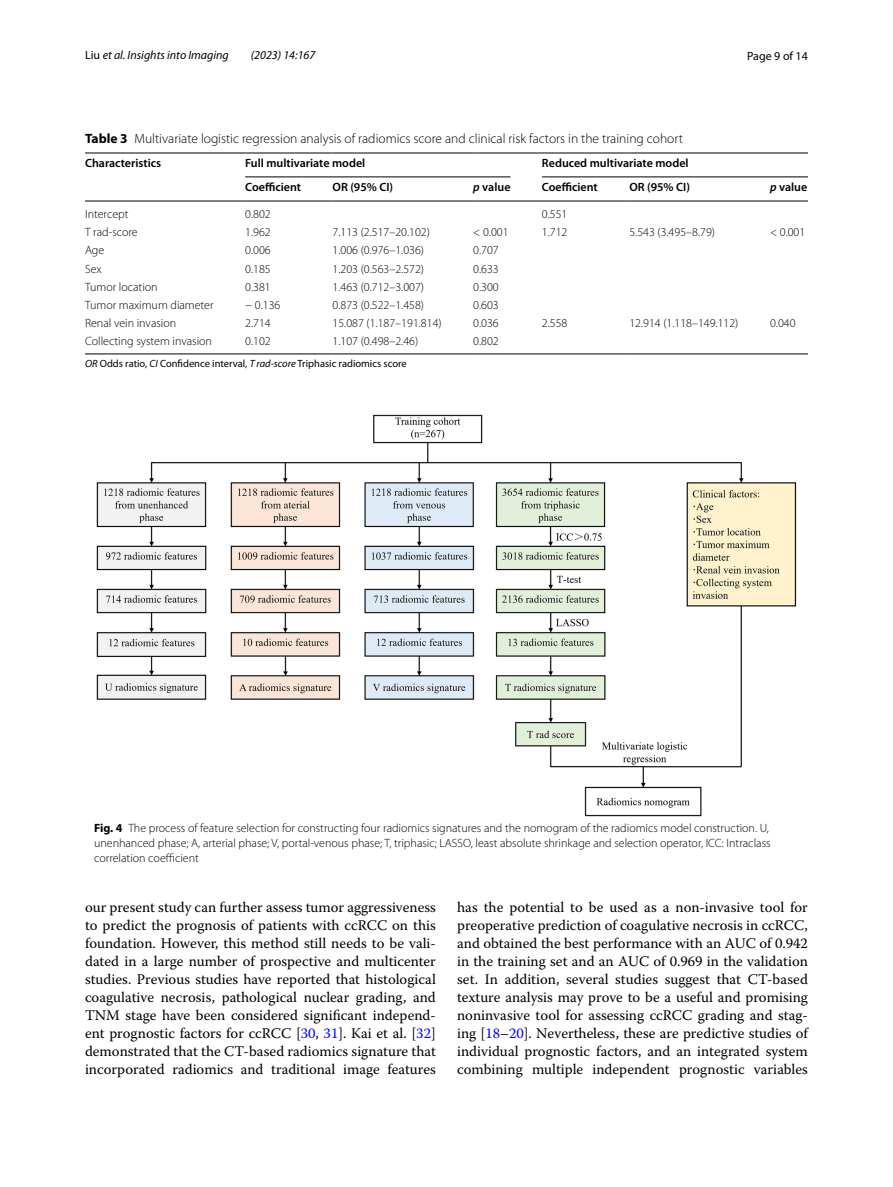
<style>
.page{position:relative;width:893px;height:1187px;background:#fff}
.page>*{position:absolute;margin:0;border:0;box-sizing:border-box;transform-origin:0 0}
.t1{font:14.7px/18px "Warnock Pro";color:#000;text-align:justify}
.t2{font:300 13.5px "Myriad Pro";color:#000}
.t3{font:300 12px/15px "Myriad Pro";color:#000}
.t4{font:600 12px "Myriad Pro";color:#000}
.t5{font:italic 12px "Myriad Pro";color:#000}
.t6{font:12px "Myriad Pro";color:#000}
.t7{font:10.5px "Myriad Pro";color:#000}
.s1{font-style:normal}
.s2{font-weight:700}
.s3{font-style:italic}
.s4{color:#00f}
</style>
<div class="page">
<hr style="left:85px;top:153px;width:160px;height:1px;background:#000">
<hr style="left:85px;top:201px;width:160px;height:1px;background:#000">
<hr style="left:245px;top:153px;width:88px;height:1px;background:#000">
<hr style="left:333px;top:153px;width:140px;height:1px;background:#000">
<hr style="left:473px;top:153px;width:69px;height:1px;background:#000">
<hr style="left:542px;top:153px;width:87px;height:1px;background:#000">
<hr style="left:629px;top:153px;width:141px;height:1px;background:#000">
<hr style="left:770px;top:153px;width:38px;height:1px;background:#000">
<hr style="left:245px;top:201px;width:88px;height:1px;background:#000">
<hr style="left:333px;top:201px;width:140px;height:1px;background:#000">
<hr style="left:473px;top:201px;width:69px;height:1px;background:#000">
<hr style="left:542px;top:201px;width:87px;height:1px;background:#000">
<hr style="left:629px;top:201px;width:141px;height:1px;background:#000">
<hr style="left:770px;top:201px;width:38px;height:1px;background:#000">
<hr style="left:85px;top:353px;width:160px;height:1px;background:#000">
<hr style="left:245px;top:353px;width:88px;height:1px;background:#000">
<hr style="left:333px;top:353px;width:140px;height:1px;background:#000">
<hr style="left:473px;top:353px;width:69px;height:1px;background:#000">
<hr style="left:542px;top:353px;width:87px;height:1px;background:#000">
<hr style="left:629px;top:353px;width:141px;height:1px;background:#000">
<hr style="left:770px;top:353px;width:38px;height:1px;background:#000">
<hr style="left:245px;top:177px;width:265px;height:1px;background:#000">
<hr style="left:542px;top:177px;width:266px;height:1px;background:#000">
<img style="left:96px;top:414px;width:701px;height:402px">
<p class="t5" style="left:85px;top:48px;width:145px"><span class="s1">Liu</span> et al. Insights into Imaging</p>
<p class="t5" style="left:251px;top:48px;width:66px">(2023) 14:167</p>
<p class="t6" style="left:747px;top:48px;width:62px">Page 9 of 14</p>
<p class="t2" style="left:85px;top:131px;width:599px"><span class="s2">Table 3</span> Multivariate logistic regression analysis of radiomics score and clinical risk factors in the training cohort</p>
<p class="t4" style="left:85px;top:156px;width:78px">Characteristics</p>
<p class="t4" style="left:245px;top:156px;width:122px">Full multivariate model</p>
<p class="t4" style="left:542px;top:156px;width:148px">Reduced multivariate model</p>
<p class="t4" style="left:245px;top:179px;width:57px">Coefficient</p>
<p class="t4" style="left:333px;top:179px;width:62px">OR (95% CI)</p>
<p class="t4" style="left:473px;top:179px;width:39px"><span class="s3">p</span> value</p>
<p class="t4" style="left:542px;top:179px;width:57px">Coefficient</p>
<p class="t4" style="left:629px;top:179px;width:62px">OR (95% CI)</p>
<p class="t4" style="left:770px;top:179px;width:39px"><span class="s3">p</span> value</p>
<p class="t3" style="left:85px;top:207px;width:45px">Intercept</p>
<p class="t3" style="left:245px;top:207px;width:27px">0.802</p>
<p class="t3" style="left:542px;top:207px;width:27px">0.551</p>
<p class="t3" style="left:85px;top:225px;width:54px">T rad-score</p>
<p class="t3" style="left:245px;top:225px;width:27px">1.962</p>
<p class="t3" style="left:333px;top:225px;width:99px">7.113 (2.517–20.102)</p>
<p class="t3" style="left:473px;top:225px;width:37px">&lt; 0.001</p>
<p class="t3" style="left:542px;top:225px;width:27px">1.712</p>
<p class="t3" style="left:629px;top:225px;width:87px">5.543 (3.495–8.79)</p>
<p class="t3" style="left:770px;top:225px;width:37px">&lt; 0.001</p>
<p class="t3" style="left:85px;top:243px;width:21px">Age</p>
<p class="t3" style="left:245px;top:243px;width:27px">0.006</p>
<p class="t3" style="left:333px;top:243px;width:93px">1.006 (0.976–1.036)</p>
<p class="t3" style="left:473px;top:243px;width:27px">0.707</p>
<p class="t3" style="left:85px;top:261px;width:18px">Sex</p>
<p class="t3" style="left:245px;top:261px;width:27px">0.185</p>
<p class="t3" style="left:333px;top:261px;width:93px">1.203 (0.563–2.572)</p>
<p class="t3" style="left:473px;top:261px;width:27px">0.633</p>
<p class="t3" style="left:85px;top:279px;width:74px">Tumor location</p>
<p class="t3" style="left:245px;top:279px;width:27px">0.381</p>
<p class="t3" style="left:333px;top:279px;width:93px">1.463 (0.712–3.007)</p>
<p class="t3" style="left:473px;top:279px;width:27px">0.300</p>
<p class="t3" style="left:85px;top:297px;width:130px">Tumor maximum diameter</p>
<p class="t3" style="left:245px;top:297px;width:37px">− 0.136</p>
<p class="t3" style="left:333px;top:297px;width:93px">0.873 (0.522–1.458)</p>
<p class="t3" style="left:473px;top:297px;width:27px">0.603</p>
<p class="t3" style="left:85px;top:316px;width:93px">Renal vein invasion</p>
<p class="t3" style="left:245px;top:316px;width:27px">2.714</p>
<p class="t3" style="left:333px;top:316px;width:111px">15.087 (1.187–191.814)</p>
<p class="t3" style="left:473px;top:316px;width:27px">0.036</p>
<p class="t3" style="left:542px;top:316px;width:27px">2.558</p>
<p class="t3" style="left:629px;top:316px;width:111px">12.914 (1.118–149.112)</p>
<p class="t3" style="left:770px;top:316px;width:27px">0.040</p>
<p class="t3" style="left:85px;top:334px;width:128px">Collecting system invasion</p>
<p class="t3" style="left:245px;top:334px;width:27px">0.102</p>
<p class="t3" style="left:333px;top:334px;width:87px">1.107 (0.498–2.46)</p>
<p class="t3" style="left:473px;top:334px;width:27px">0.802</p>
<p class="t7" style="left:85px;top:357px;width:323px"><span class="s3">OR</span> Odds ratio, <span class="s3">CI</span> Confidence interval, <span class="s3">T rad-score</span> Triphasic radiomics score</p>
<p class="t3" style="left:94px;top:820px;width:678px"><span class="s2">Fig. 4</span> The process of feature selection for constructing four radiomics signatures and the nomogram of the radiomics model construction. U, unenhanced phase; A, arterial phase; V, portal-venous phase; T, triphasic; LASSO, least absolute shrinkage and selection operator, ICC: Intraclass correlation coefficient</p>
<p class="t1" style="left:85px;top:897px;width:352px">our present study can further assess tumor aggressiveness to predict the prognosis of patients with ccRCC on this foundation. However, this method still needs to be vali&shy;dated in a large number of prospective and multicenter studies. Previous studies have reported that histological coagulative necrosis, pathological nuclear grading, and TNM stage have been considered significant independ&shy;ent prognostic factors for ccRCC [<span class="s4">30</span>, <span class="s4">31</span>]. Kai et al. [<span class="s4">32</span>] demonstrated that the CT-based radiomics signature that incorporated radiomics and traditional image features</p>
<p class="t1" style="left:457px;top:897px;width:352px">has the potential to be used as a non-invasive tool for preoperative prediction of coagulative necrosis in ccRCC, and obtained the best performance with an AUC of 0.942 in the training set and an AUC of 0.969 in the validation set. In addition, several studies suggest that CT-based texture analysis may prove to be a useful and promising noninvasive tool for assessing ccRCC grading and stag&shy;ing [<span class="s4">18</span>–<span class="s4">20</span>]. Nevertheless, these are predictive studies of individual prognostic factors, and an integrated system combining multiple independent prognostic variables</p>
</div>
